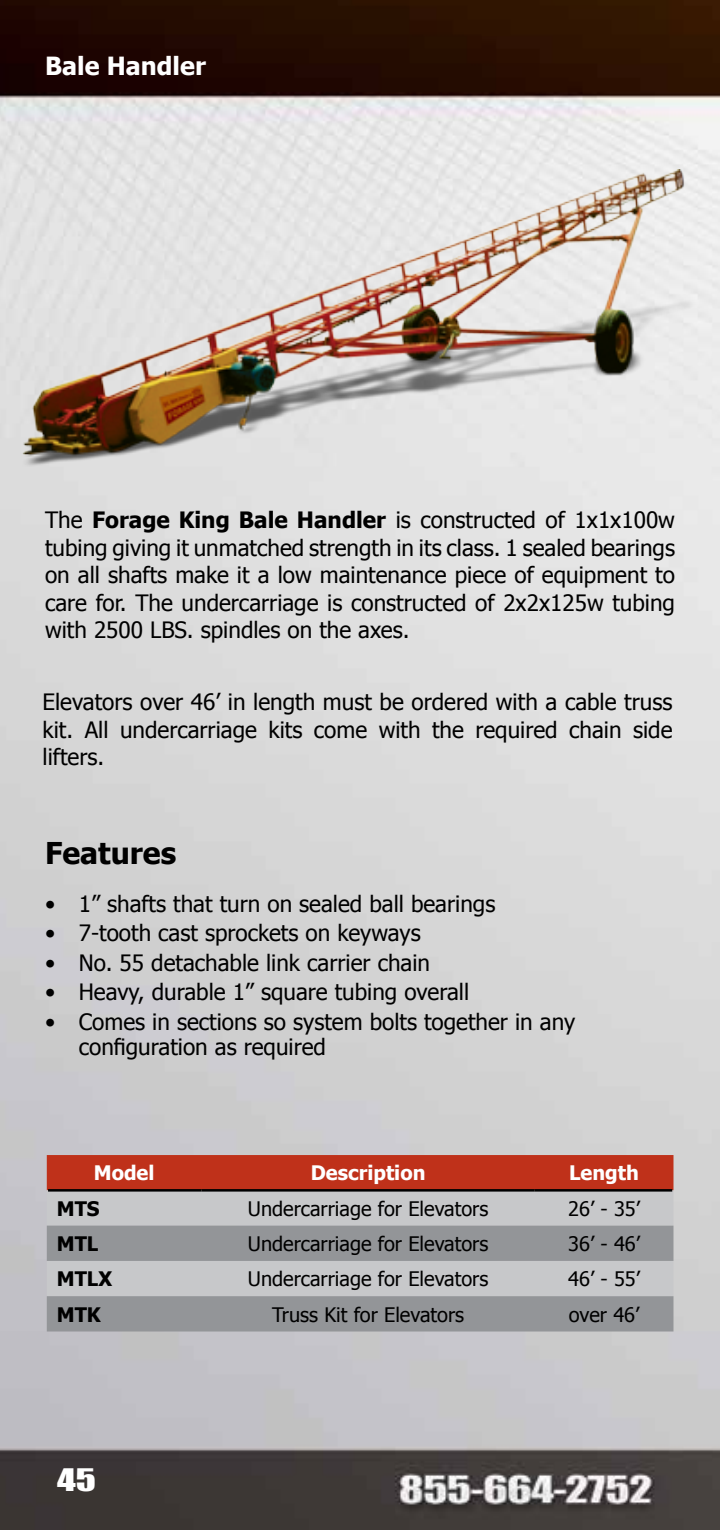
<style>
.page{position:relative;width:720px;height:1530px;background:#fff}
.page>*{position:absolute;margin:0;border:0;box-sizing:border-box;transform-origin:0 0}
.t1{font:700 30px "Tahoma";color:#000}
.t2{font:28.5px "Impact";color:#fff;scale:1.32 1}
.t3{font:700 25px "Tahoma";color:#fff}
.t4{font:22.5px/27.5px "Tahoma";color:#000;text-align:justify}
.t5{font:20px "Tahoma";color:#000}
.t6{font:700 20px "Tahoma";color:#fff}
.t7{font:700 20px "Tahoma";color:#000}
.s1{font-weight:700}
</style>
<div class="page">
<img style="left:0;top:0;width:720px;height:1530px">
<img style="left:19px;top:169px;width:683px;height:297px">
<div style="left:47px;top:1155px;width:626px;height:35px;background:#bf311a"></div>
<div style="left:47px;top:1190px;width:626px;height:36px;background:#c7c8ca"></div>
<svg style="left:47px;top:1226px;width:626px;height:106px;background:#a4a6a8"></svg>
<hr style="left:48px;top:1189px;width:154px;height:3px;background:#000">
<hr style="left:202px;top:1189px;width:333px;height:3px;background:#000">
<hr style="left:535px;top:1189px;width:137px;height:3px;background:#000">
<p class="t3" style="left:45px;top:48px;width:162px">Bale Handler</p>
<p class="t4" style="left:45px;top:508px;width:632px">The <span class="s1">Forage King Bale Handler</span> is constructed of 1x1x100w tubing giving it unmatched strength in its class. 1 sealed bearings on all shafts make it a low maintenance piece of equipment to care for. The undercarriage is constructed of 2x2x125w tubing with 2500 LBS. spindles on the axes.</p>
<p class="t4" style="left:43px;top:690px;width:632px">Elevators over 46’ in length must be ordered with a cable truss kit. All undercarriage kits come with the required chain side lifters.</p>
<h1 class="t1" style="left:45px;top:833px;width:133px">Features</h1>
<p class="t4" style="left:45px;top:891px;width:452px">• 1” shafts that turn on sealed ball bearings</p>
<p class="t4" style="left:45px;top:921px;width:377px">• 7-tooth cast sprockets on keyways</p>
<p class="t4" style="left:45px;top:950px;width:387px">• No. 55 detachable link carrier chain</p>
<p class="t4" style="left:45px;top:980px;width:426px">• Heavy, durable 1” square tubing overall</p>
<p class="t4" style="left:79px;top:1011px;width:498px;line-height:25px;text-indent:-34px">• Comes in sections so system bolts together in any configuration as required</p>
<p class="t6" style="left:94px;top:1159px;width:62px">Model</p>
<p class="t6" style="left:311px;top:1159px;width:116px">Description</p>
<p class="t6" style="left:569px;top:1159px;width:71px">Length</p>
<p class="t7" style="left:57px;top:1194px;width:44px">MTS</p>
<p class="t5" style="left:248px;top:1195px;width:242px">Undercarriage for Elevators</p>
<p class="t5" style="left:568px;top:1195px;width:73px">26’ - 35’</p>
<p class="t7" style="left:57px;top:1230px;width:43px">MTL</p>
<p class="t5" style="left:248px;top:1230px;width:242px">Undercarriage for Elevators</p>
<p class="t5" style="left:568px;top:1230px;width:73px">36’ - 46’</p>
<p class="t7" style="left:57px;top:1265px;width:57px">MTLX</p>
<p class="t5" style="left:248px;top:1266px;width:242px">Undercarriage for Elevators</p>
<p class="t5" style="left:568px;top:1266px;width:73px">46’ - 55’</p>
<p class="t7" style="left:57px;top:1300px;width:46px">MTK</p>
<p class="t5" style="left:272px;top:1301px;width:194px">Truss Kit for Elevators</p>
<p class="t5" style="left:569px;top:1301px;width:72px">over 46’</p>
<p class="t2" style="left:57px;top:1458px;width:31px">45</p>
</div>
